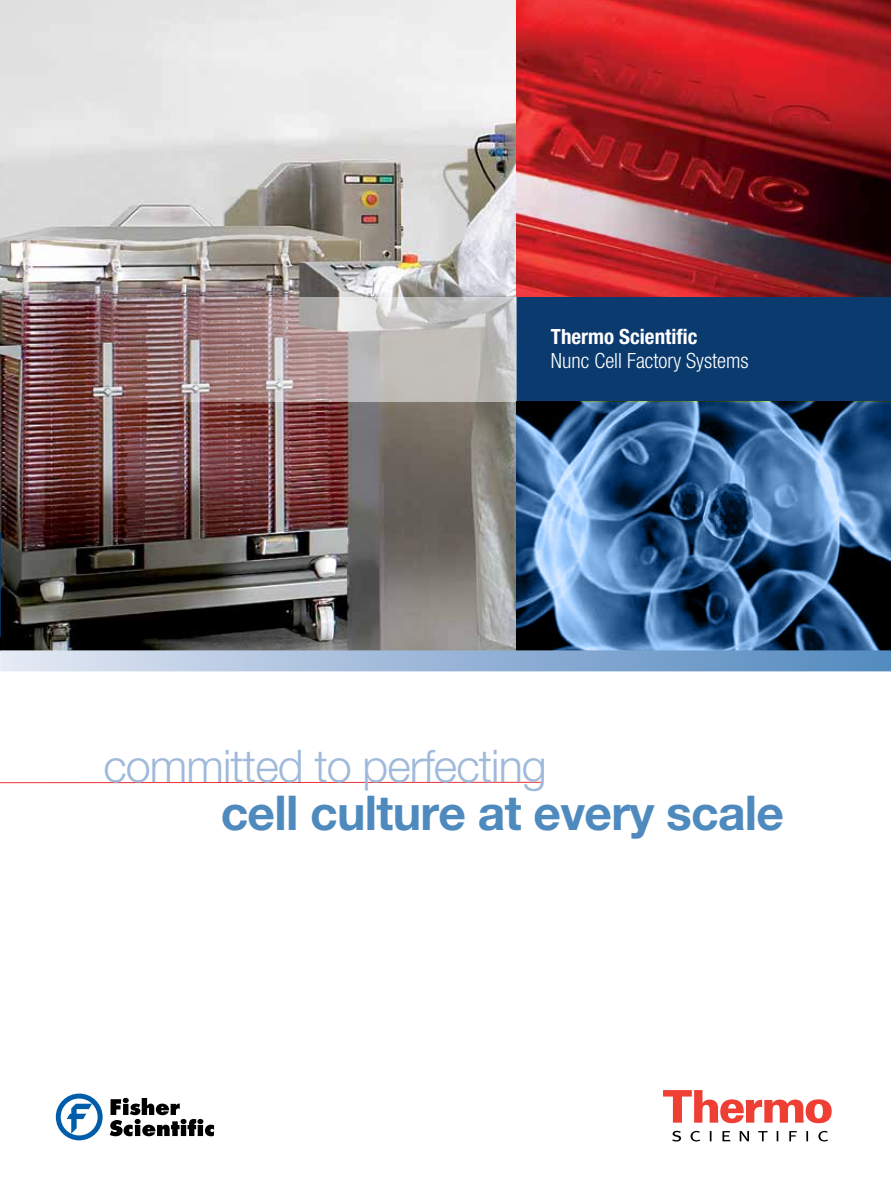
<style>
.page{position:relative;width:891px;height:1188px;background:#fff}
.page>*{position:absolute;margin:0;border:0;box-sizing:border-box;transform-origin:0 0}
.t1{font:700 48px "Helvetica Neue LT Std";letter-spacing:-.015em;color:#4f8abe}
.t2{font:300 45px "Helvetica Neue LT Std";letter-spacing:-.02em;color:#9fb9da}
.t3{font:300 condensed 21px "Helvetica Neue LT Std";color:#fff}
.t4{font:700 condensed 21px "Helvetica Neue LT Std";color:#fff}
</style>
<div class="page">
<img style="left:0;top:0;width:517px;height:650px">
<img style="left:517px;top:0;width:374px;height:298px">
<div style="left:517px;top:298px;width:374px;height:104px;background:#0a3a6e"></div>
<svg style="left:95px;top:298px;width:422px;height:104px;background:#b09d9c"></svg>
<svg style="left:517px;top:402px;width:374px;height:248px;background:#3b638e"></svg>
<svg style="left:663px;top:1090px;width:169px;height:33px"></svg>
<svg style="left:672px;top:1131px;width:156px;height:11px"></svg>
<hr style="left:0;top:782px;width:542px;height:1px;background:#ee3134">
<svg style="left:0;top:533px;width:1px;height:104px"></svg>
<div style="left:0;top:650px;width:891px;height:21px;background:linear-gradient(to right,#e3e6f3,#5188be)"></div>
<svg style="left:56px;top:1094px;width:47px;height:46px"></svg>
<svg style="left:110px;top:1098px;width:104px;height:38px"></svg>
<p class="t4" style="left:551px;top:324px;width:148px">Thermo Scientific</p>
<p class="t3" style="left:551px;top:348px;width:199px">Nunc Cell Factory Systems</p>
<p class="t2" style="left:103px;top:739px;width:445px">committed to perfecting</p>
<p class="t1" style="left:221px;top:783px;width:565px">cell culture at every scale</p>
</div>
